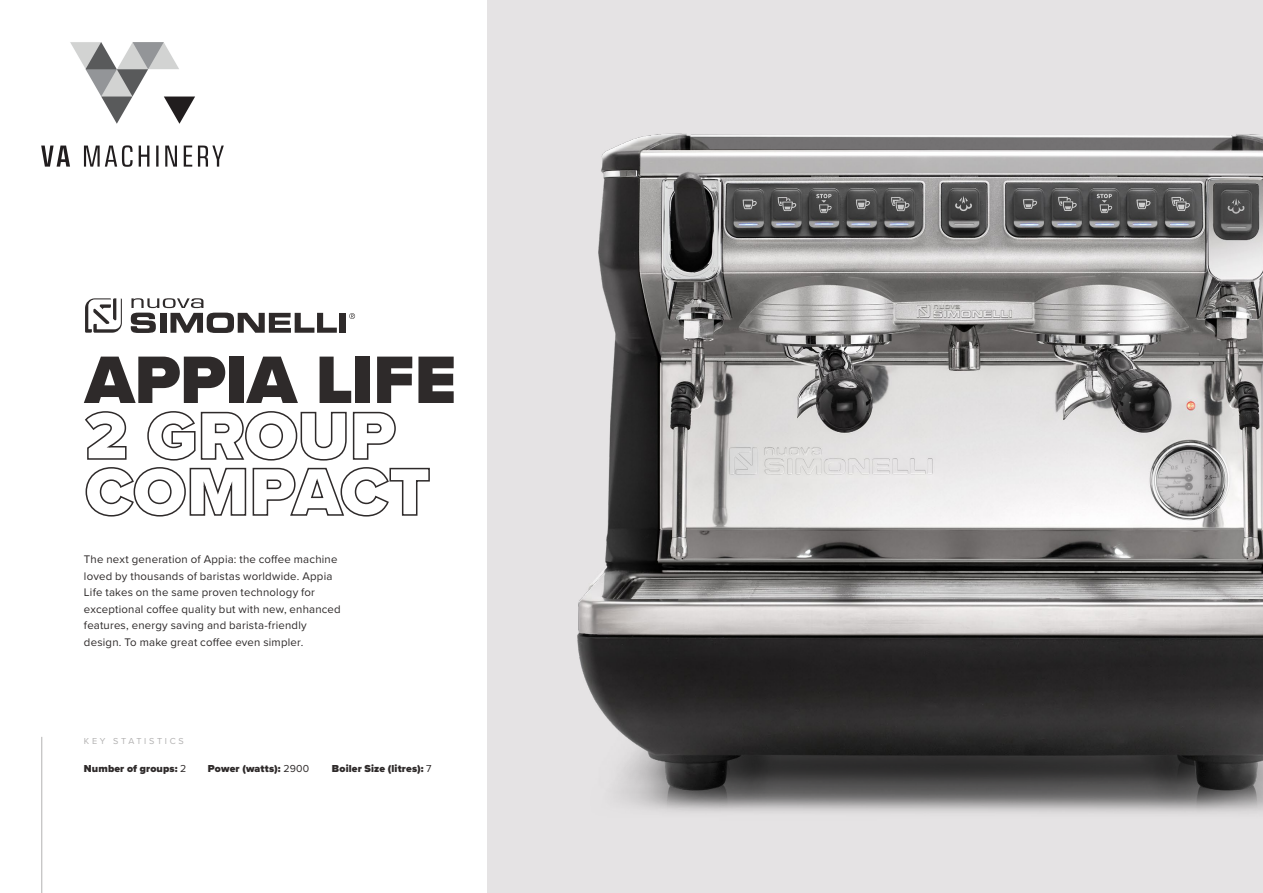
<style>
.page{position:relative;width:1263px;height:893px;background:#fff}
.page>*{position:absolute;margin:0;border:0;box-sizing:border-box;transform-origin:0 0}
.t1{font:900 69.6px/55.9px "Proxima Nova";color:#2e2a2a}
.t2{font:11.4px/16.5px "Proxima Nova";letter-spacing:.02em;color:#2e2a2a}
.t3{font:900 10.5px "Proxima Nova";letter-spacing:.015em;color:#2e2a2a}
.t4{font:9px "Proxima Nova";letter-spacing:.3em;color:#b3b2b2}
.s1{font-weight:400}
</style>
<div class="page">
<img style="left:519px;top:88px;width:744px;height:805px">
<hr style="left:42px;top:737px;width:1px;height:156px;background:#b3b2b2">
<svg style="left:349px;top:313px;width:6px;height:6px"></svg>
<div style="left:340px;top:313px;width:6px;height:20px;background:#2e2a2a"></div>
<svg style="left:131px;top:298px;width:206px;height:35px"></svg>
<svg style="left:85px;top:298px;width:37px;height:35px"></svg>
<img style="left:41px;top:42px;width:183px;height:125px">
<h1 class="t1" style="left:85px;top:351px;width:373px">APPIA LIFE<br>2 GROUP<br>COMPACT</h1>
<p class="t2" style="left:84px;top:550px;width:258px">The next generation of Appia: the coffee machine loved by thousands of baristas worldwide. Appia Life takes on the same proven technology for exceptional coffee quality but with new, enhanced features, energy saving and barista-friendly design. To make great coffee even simpler.</p>
<p class="t4" style="left:84px;top:734px;width:101px">KEY STATISTICS</p>
<p class="t3" style="left:84px;top:760px;width:104px">Number of groups: <span class="s1">2</span></p>
<p class="t3" style="left:208px;top:760px;width:103px">Power (watts): <span class="s1">2900</span></p>
<p class="t3" style="left:332px;top:760px;width:101px">Boiler Size (litres): <span class="s1">7</span></p>
</div>
